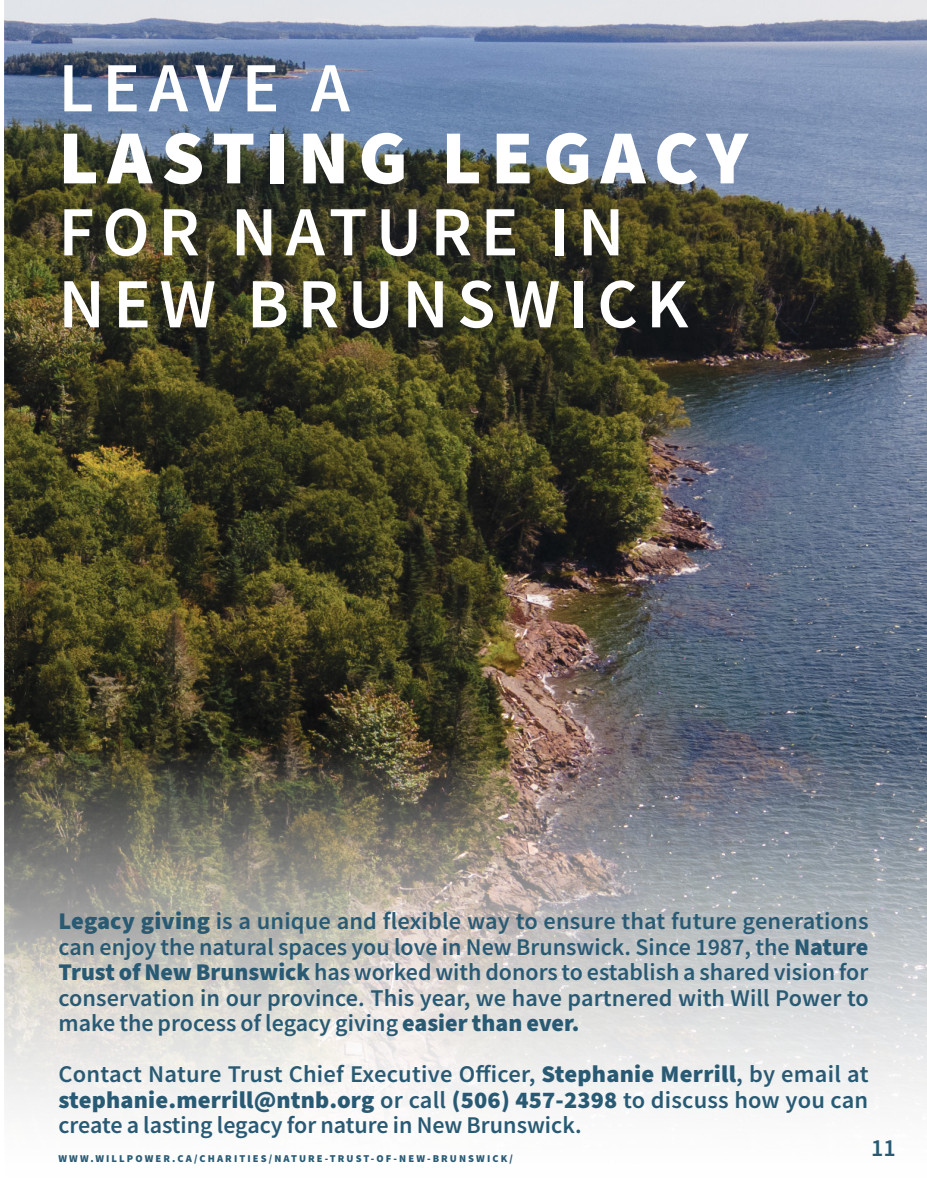
<style>
.page{position:relative;width:927px;height:1197px;background:#fff}
.page>*{position:absolute;margin:0;border:0;box-sizing:border-box;transform-origin:0 0}
.t1{font:900 76.5px "Source Sans Pro";letter-spacing:.12em;color:#fff}
.t2{font:600 70.5px/72px "Source Sans Pro";letter-spacing:.12em;color:#fff}
.Footer_Page_Numbers{font:600 24px/25.5px "Source Sans Pro";color:#295a74;text-align:justify}
.Footer_Page_Numbers-2{font:900 10.5px "Source Sans Pro";letter-spacing:.2em;color:#295a74}
.s1{font-weight:900}
</style>
<div class="page">
<img style="left:4px;top:0;width:923px;height:1110px">
<p class="t2" style="left:58px;top:51px;width:293px">LEAVE A</p>
<p class="t1" style="left:58px;top:105px;width:691px">LASTING LEGACY</p>
<p class="t2" style="left:58px;top:195px;width:631px">FOR NATURE IN<br>NEW BRUNSWICK</p>
<p class="Footer_Page_Numbers" style="left:58px;top:908px;width:812px"><span class="s1">Legacy giving</span> is a unique and flexible way to ensure that future generations can enjoy the natural spaces you love in New Brunswick. Since 1987, the <span class="s1">Nature Trust of New Brunswick</span> has worked with donors to establish a shared vision for conservation in our province. This year, we have partnered with Will Power to make the process of legacy giving <span class="s1">easier than ever.</span></p>
<p class="Footer_Page_Numbers" style="left:58px;top:1061px;width:812px">Contact Nature Trust Chief Executive Officer, <span class="s1">Stephanie Merrill</span>, by email at <span class="s1">stephanie.merrill@ntnb.org</span> or call <span class="s1">(506) 457-2398</span> to discuss how you can create a lasting legacy for nature in New Brunswick.</p>
<p class="Footer_Page_Numbers-2" style="left:58px;top:1151px;width:456px">WWW.WILLPOWER.CA/CHARITIES/NATURE-TRUST-OF-NEW-BRUNSWICK/</p>
<p class="Footer_Page_Numbers" style="left:871px;top:1136px;width:26px">11</p>
</div>
